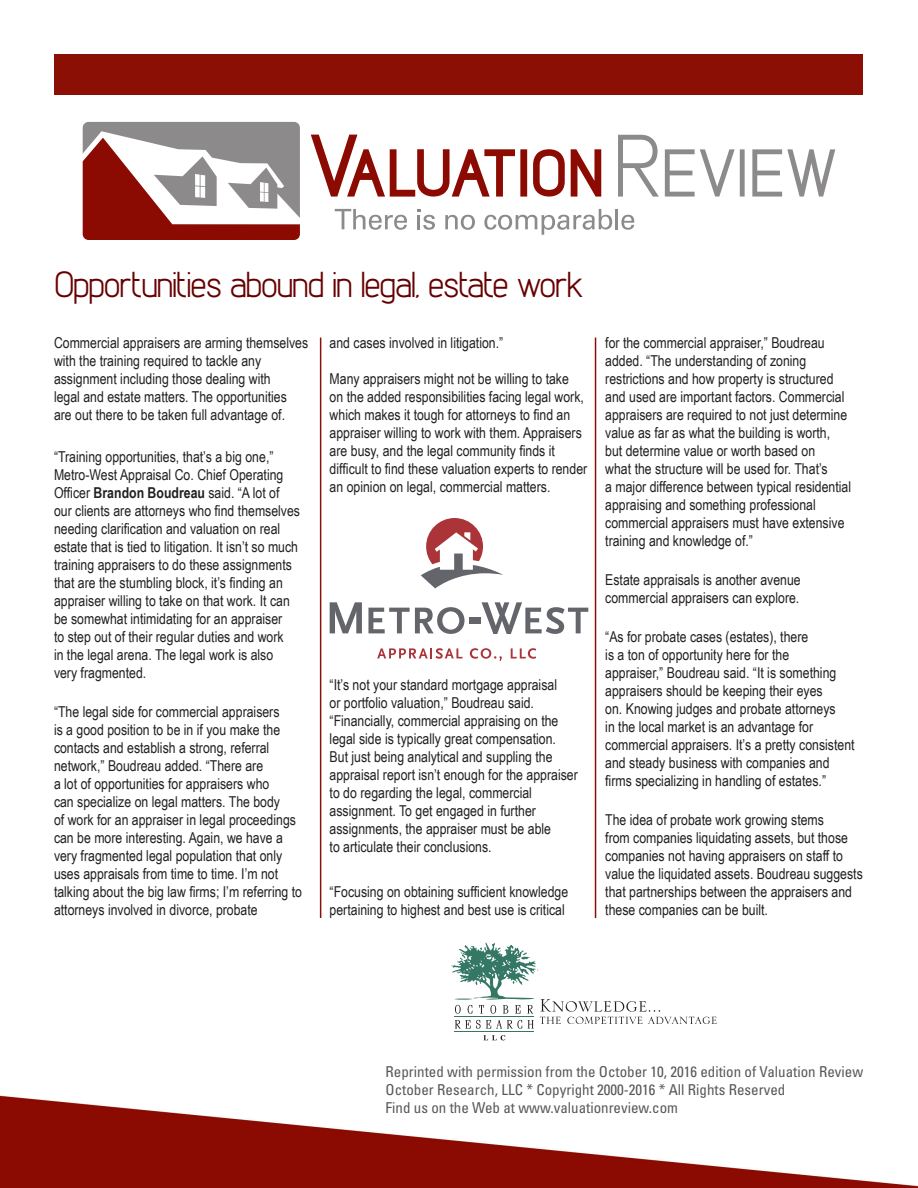
<style>
.page{position:relative;width:918px;height:1188px;background:#fff}
.page>*{position:absolute;margin:0;border:0;box-sizing:border-box;transform-origin:0 0}
.t1{font:36px "Lintel";letter-spacing:-.05em;color:#600}
.Paragraph_Style_1{font:15px/18px "Arial Narrow";color:#231f20}
.t2{font:condensed 15px/18px "Univers";color:#57585a}
.s1{font-weight:700}
</style>
<div class="page">
<img style="left:0;top:1095px;width:918px;height:93px">
<div style="left:54px;top:54px;width:809px;height:40px;background:#8b0f05"></div>
<svg style="left:311px;top:135px;width:216px;height:62px"></svg>
<svg style="left:533px;top:149px;width:32px;height:48px"></svg>
<svg style="left:571px;top:149px;width:30px;height:48px"></svg>
<svg style="left:618px;top:135px;width:41px;height:62px"></svg>
<svg style="left:665px;top:149px;width:80px;height:48px"></svg>
<svg style="left:752px;top:149px;width:83px;height:48px"></svg>
<svg style="left:335px;top:209px;width:72px;height:21px"></svg>
<svg style="left:417px;top:209px;width:18px;height:21px"></svg>
<svg style="left:445px;top:215px;width:30px;height:15px"></svg>
<svg style="left:484px;top:209px;width:128px;height:26px"></svg>
<hr style="left:615px;top:209px;width:3px;height:20px;background:#8c8a8b">
<svg style="left:621px;top:215px;width:13px;height:15px"></svg>
<svg style="left:83px;top:122px;width:217px;height:118px"></svg>
<svg style="left:451px;top:943px;width:266px;height:86px"></svg>
<hr style="left:455px;top:1017px;width:79px;height:1px;background:#337764">
<hr style="left:455px;top:1032px;width:79px;height:1px;background:#337764">
<svg style="left:483px;top:1035px;width:22px;height:5px"></svg>
<hr style="left:320px;top:338px;width:1px;height:580px;background:#8b0f05">
<hr style="left:595px;top:338px;width:1px;height:580px;background:#8b0f05">
<svg style="left:377px;top:648px;width:85px;height:11px"></svg>
<svg style="left:470px;top:648px;width:32px;height:13px"></svg>
<svg style="left:511px;top:648px;width:25px;height:11px"></svg>
<svg style="left:330px;top:602px;width:32px;height:31px"></svg>
<svg style="left:368px;top:607px;width:97px;height:27px"></svg>
<div style="left:469px;top:618px;width:12px;height:6px;background:#63656a"></div>
<svg style="left:482px;top:602px;width:106px;height:32px"></svg>
<svg style="left:421px;top:518px;width:82px;height:70px"></svg>
<p class="t1" style="left:54px;top:261px;width:532px">Opportunities abound in legal, estate work</p>
<p class="Paragraph_Style_1" style="left:54px;top:334px;width:256px">Commercial appraisers are arming themselves with the training required to tackle any assignment including those dealing with<br>legal and estate matters. The opportunities are out there to be taken full advantage of.</p>
<p class="Paragraph_Style_1" style="left:54px;top:448px;width:248px">“Training opportunities, that’s a big one,” Metro-West Appraisal Co. Chief Operating Officer <span class="s1">Brandon Boudreau</span> said. “A lot of our clients are attorneys who find themselves needing clarification and valuation on real estate that is tied to litigation. It isn’t so much training appraisers to do these assignments that are the stumbling block, it’s finding an appraiser willing to take on that work. It can be somewhat intimidating for an appraiser<br>to step out of their regular duties and work<br>in the legal arena. The legal work is also very fragmented.</p>
<p class="Paragraph_Style_1" style="left:54px;top:703px;width:250px">“The legal side for commercial appraisers<br>is a good position to be in if you make the contacts and establish a strong, referral network,” Boudreau added. “There are<br>a lot of opportunities for appraisers who<br>can specialize on legal matters. The body<br>of work for an appraiser in legal proceedings can be more interesting. Again, we have a very fragmented legal population that only uses appraisals from time to time. I’m not talking about the big law firms; I’m referring to attorneys involved in divorce, probate</p>
<p class="Paragraph_Style_1" style="left:330px;top:334px;width:175px">and cases involved in litigation.”</p>
<p class="Paragraph_Style_1" style="left:330px;top:370px;width:259px">Many appraisers might not be willing to take<br>on the added responsibilities facing legal work, which makes it tough for attorneys to find an appraiser willing to work with them. Appraisers are busy, and the legal community finds it difficult to find these valuation experts to render an opinion on legal, commercial matters.</p>
<p class="Paragraph_Style_1" style="left:330px;top:676px;width:250px">“It’s not your standard mortgage appraisal<br>or portfolio valuation,” Boudreau said. “Financially, commercial appraising on the legal side is typically great compensation.<br>But just being analytical and suppling the appraisal report isn’t enough for the appraiser to do regarding the legal, commercial assignment. To get engaged in further assignments, the appraiser must be able<br>to articulate their conclusions.</p>
<p class="Paragraph_Style_1" style="left:330px;top:883px;width:240px">“Focusing on obtaining sufficient knowledge pertaining to highest and best use is critical</p>
<p class="Paragraph_Style_1" style="left:605px;top:334px;width:247px">for the commercial appraiser,” Boudreau added. “The understanding of zoning restrictions and how property is structured and used are important factors. Commercial appraisers are required to not just determine value as far as what the building is worth,<br>but determine value or worth based on<br>what the structure will be used for. That’s<br>a major difference between typical residential appraising and something professional commercial appraisers must have extensive training and knowledge of.”</p>
<p class="Paragraph_Style_1" style="left:605px;top:571px;width:197px">Estate appraisals is another avenue commercial appraisers can explore.</p>
<p class="Paragraph_Style_1" style="left:605px;top:628px;width:251px">“As for probate cases (estates), there<br>is a ton of opportunity here for the<br>appraiser,” Boudreau said. “It is something appraisers should be keeping their eyes<br>on. Knowing judges and probate attorneys<br>in the local market is an advantage for commercial appraisers. It’s a pretty consistent and steady business with companies and firms specializing in handling of estates.”</p>
<p class="Paragraph_Style_1" style="left:605px;top:811px;width:259px">The idea of probate work growing stems<br>from companies liquidating assets, but those companies not having appraisers on staff to value the liquidated assets. Boudreau suggests that partnerships between the appraisers and these companies can be built.</p>
<p class="t2" style="left:386px;top:1062px;width:479px">Reprinted with permission from the October 10, 2016 edition of Valuation Review<br>October Research, LLC * Copyright 2000-2016 * All Rights Reserved<br>Find us on the Web at www.valuationreview.com</p>
</div>
